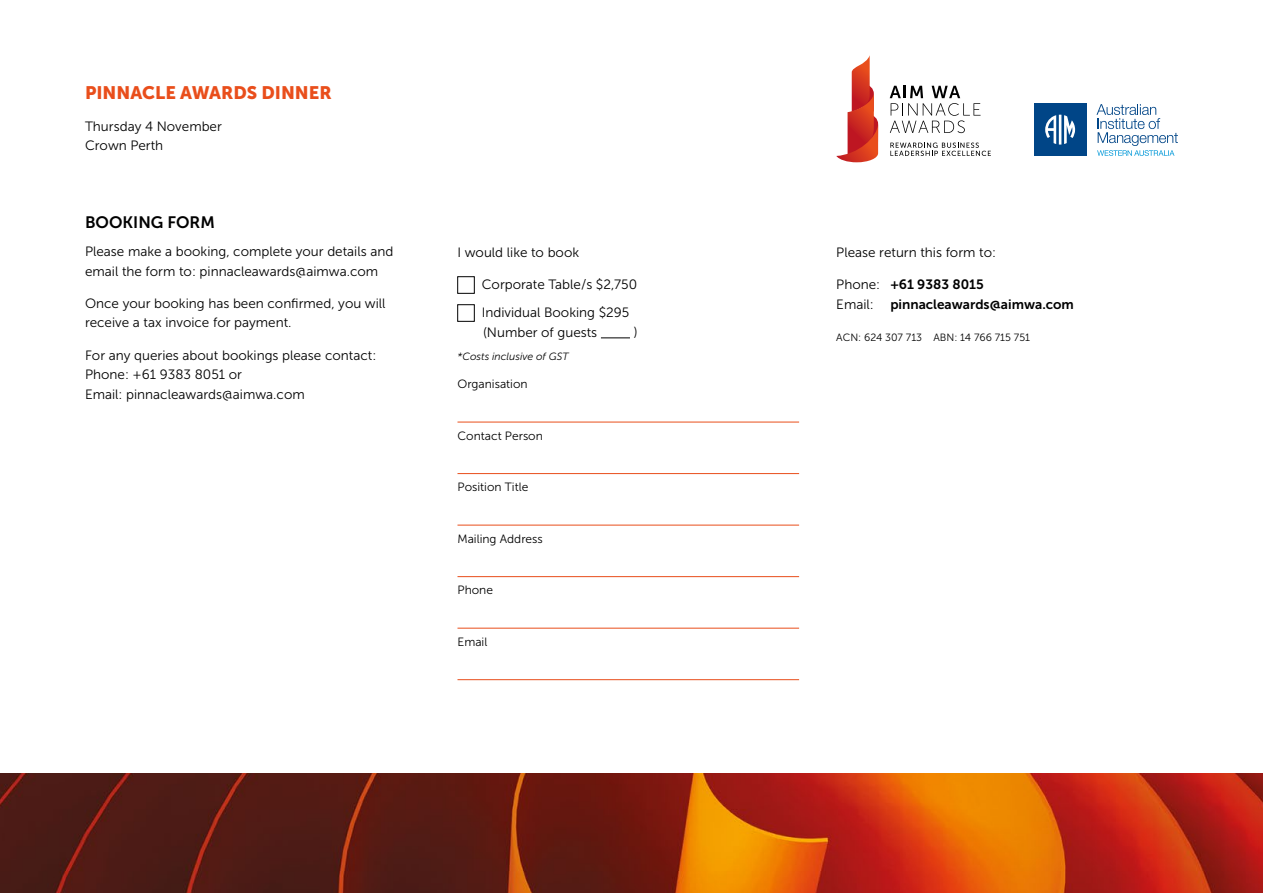
<style>
.page{position:relative;width:1263px;height:893px;background:#fff}
.page>*{position:absolute;margin:0;border:0;box-sizing:border-box;transform-origin:0 0}
.t1{font:18px "Museo Sans 900";color:#e94e1b}
.t2{font:16.5px "Museo Sans 700";color:#000}
.t3{font:13.5px/19.5px "Museo Sans 300";color:#000}
.t4{font:13.5px/19.5px "Museo Sans 700";color:#000}
.t5{font:12px "Museo Sans 300";color:#000}
.t6{font:10.5px "Museo Sans 300";color:#000}
.t7{font:italic 10.5px "Museo Sans 300";color:#000}
.s1{font-family:"Museo Sans 300"}
</style>
<div class="page">
<svg style="left:836px;top:55px;width:42px;height:107px"></svg>
<svg style="left:890px;top:86px;width:90px;height:47px"></svg>
<svg style="left:890px;top:143px;width:101px;height:13px"></svg>
<div style="left:1034px;top:103px;width:52px;height:53px;background:#004587"></div>
<svg style="left:1045px;top:115px;width:30px;height:30px"></svg>
<svg style="left:1096px;top:104px;width:82px;height:52px"></svg>
<svg style="left:601px;top:338px;width:29px;height:1px"></svg>
<div style="left:457px;top:276px;width:17px;height:17px;border:1px solid #000"></div>
<div style="left:457px;top:304px;width:17px;height:17px;border:1px solid #000"></div>
<hr style="left:457px;top:422px;width:342px;height:1px;background:#e94e1b">
<hr style="left:457px;top:473px;width:342px;height:1px;background:#e94e1b">
<hr style="left:457px;top:525px;width:342px;height:1px;background:#e94e1b">
<hr style="left:457px;top:576px;width:342px;height:1px;background:#e94e1b">
<hr style="left:457px;top:628px;width:342px;height:1px;background:#e94e1b">
<hr style="left:457px;top:679px;width:342px;height:1px;background:#e94e1b">
<img style="left:0;top:774px;width:1263px;height:119px">
<h1 class="t1" style="left:85px;top:82px;width:248px">PINNACLE AWARDS DINNER</h1>
<p class="t3" style="left:85px;top:117px;width:138px">Thursday 4 November<br>Crown Perth</p>
<p class="t2" style="left:85px;top:213px;width:131px">BOOKING FORM</p>
<p class="t3" style="left:85px;top:242px;width:310px">Please make a booking, complete your details and email the form to: pinnacleawards@aimwa.com</p>
<p class="t3" style="left:85px;top:294px;width:302px">Once your booking has been confirmed, you will receive a tax invoice for payment.</p>
<p class="t3" style="left:85px;top:345px;width:293px">For any queries about bookings please contact:<br>Phone: +61 9383 8051 or<br>Email: pinnacleawards@aimwa.com</p>
<p class="t3" style="left:457px;top:242px;width:123px">I would like to book</p>
<p class="t3" style="left:482px;top:270px;width:157px;line-height:28px">Corporate Table/s $2,750<br>Individual Booking $295</p>
<p class="t3" style="left:483px;top:322px;width:116px">(Number of guests</p>
<p class="t3" style="left:634px;top:322px;width:6px">)</p>
<p class="t7" style="left:457px;top:351px;width:113px">*Costs inclusive of GST</p>
<p class="t5" style="left:457px;top:377px;width:72px">Organisation</p>
<p class="t5" style="left:457px;top:429px;width:87px">Contact Person</p>
<p class="t5" style="left:457px;top:480px;width:72px">Position Title</p>
<p class="t5" style="left:457px;top:532px;width:87px">Mailing Address</p>
<p class="t5" style="left:457px;top:583px;width:37px">Phone</p>
<p class="t5" style="left:457px;top:635px;width:31px">Email</p>
<p class="t3" style="left:836px;top:242px;width:161px">Please return this form to:</p>
<p class="t4" style="left:836px;top:275px;width:239px"><span class="s1">Phone:</span> +61 9383 8015<br><span class="s1">Email:</span> pinnacleawards@aimwa.com</p>
<p class="t6" style="left:836px;top:331px;width:195px">ACN: 624 307 713 ABN: 14 766 715 751</p>
</div>
